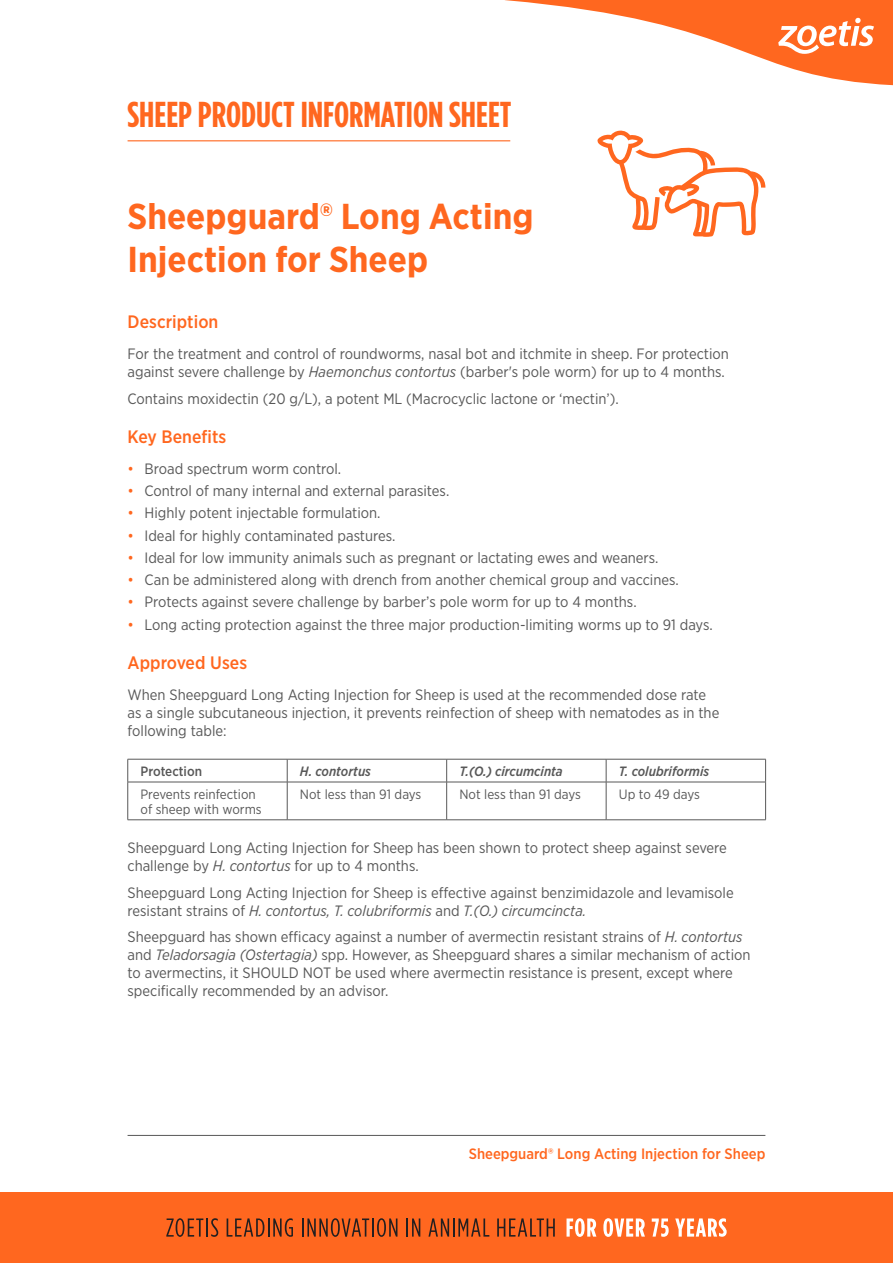
<style>
.page{position:relative;width:893px;height:1263px;background:#fff}
.page>*{position:absolute;margin:0;border:0;box-sizing:border-box;transform-origin:0 0}
.t1{font:700 36px/43.2px "Gotham Narrow";color:#ff671f}
.t2{font:700 36px "Gotham Condensed";color:#ff671f}
.t3{font:500 18px "Gotham Narrow";color:#ff671f}
.t4{font:15px/18px "Gotham Narrow";color:#585858}
.t5{font:500 15px "Gotham Narrow";color:#ff671f}
.t6{font:13.5px/15px "Gotham Narrow";color:#585858}
.t7{font:italic 500 13.5px "Gotham Narrow";color:#585858}
.t8{font:500 13.5px "Gotham Narrow";color:#585858}
.s1{font-style:italic}
.s2{color:#ff671f}
</style>
<div class="page">
<div style="left:0;top:1192px;width:893px;height:71px;background:#ff671f"></div>
<svg style="left:166px;top:1218px;width:52px;height:19px"></svg>
<svg style="left:227px;top:1218px;width:66px;height:19px"></svg>
<svg style="left:302px;top:1218px;width:95px;height:19px"></svg>
<svg style="left:406px;top:1218px;width:14px;height:18px"></svg>
<svg style="left:428px;top:1218px;width:61px;height:18px"></svg>
<svg style="left:497px;top:1218px;width:58px;height:18px"></svg>
<svg style="left:566px;top:1218px;width:30px;height:19px"></svg>
<svg style="left:603px;top:1218px;width:42px;height:19px"></svg>
<svg style="left:652px;top:1218px;width:17px;height:19px"></svg>
<svg style="left:675px;top:1218px;width:52px;height:19px"></svg>
<svg style="left:505px;top:0;width:388px;height:85px"></svg>
<hr style="left:128px;top:759px;width:159px;height:1px;background:#585858">
<svg style="left:127px;top:759px;width:1px;height:23px"></svg>
<hr style="left:287px;top:759px;width:160px;height:1px;background:#585858">
<svg style="left:287px;top:759px;width:1px;height:23px"></svg>
<hr style="left:447px;top:759px;width:159px;height:1px;background:#585858">
<svg style="left:446px;top:759px;width:1px;height:23px"></svg>
<hr style="left:606px;top:759px;width:160px;height:1px;background:#585858">
<svg style="left:606px;top:759px;width:1px;height:23px"></svg>
<svg style="left:765px;top:759px;width:1px;height:23px"></svg>
<hr style="left:128px;top:782px;width:159px;height:1px;background:#585858">
<hr style="left:127px;top:782px;width:1px;height:38px;background:#585858">
<hr style="left:287px;top:782px;width:160px;height:1px;background:#585858">
<hr style="left:287px;top:782px;width:1px;height:38px;background:#585858">
<hr style="left:447px;top:782px;width:159px;height:1px;background:#585858">
<hr style="left:446px;top:782px;width:1px;height:38px;background:#585858">
<hr style="left:606px;top:782px;width:160px;height:1px;background:#585858">
<hr style="left:606px;top:782px;width:1px;height:38px;background:#585858">
<hr style="left:765px;top:782px;width:1px;height:38px;background:#585858">
<hr style="left:128px;top:819px;width:159px;height:1px;background:#585858">
<hr style="left:287px;top:819px;width:160px;height:1px;background:#585858">
<hr style="left:447px;top:819px;width:159px;height:1px;background:#585858">
<hr style="left:606px;top:819px;width:160px;height:1px;background:#585858">
<hr style="left:128px;top:1135px;width:637px;height:1px;background:#585858">
<svg style="left:597px;top:130px;width:168px;height:107px"></svg>
<hr style="left:128px;top:140px;width:382px;height:1px;background:#ff671f">
<p class="t2" style="left:128px;top:93px;width:385px">SHEEP PRODUCT INFORMATION SHEET</p>
<p class="t1" style="left:128px;top:194px;width:407px">Sheepguard® Long Acting<br>Injection for Sheep</p>
<p class="t3" style="left:128px;top:311px;width:92px">Description</p>
<p class="t4" style="left:128px;top:345px;width:603px">For the treatment and control of roundworms, nasal bot and itchmite in sheep. For protection against severe challenge by <span class="s1">Haemonchus contortus</span> (barber's pole worm) for up to 4 months.</p>
<p class="t4" style="left:128px;top:389px;width:493px">Contains moxidectin (20 g/L), a potent ML (Macrocyclic lactone or ‘mectin’).</p>
<p class="t3" style="left:128px;top:425px;width:100px">Key Benefits</p>
<p class="t4" style="left:128px;top:459px;width:215px"><span class="s2">•</span> Broad spectrum worm control.</p>
<p class="t4" style="left:128px;top:482px;width:323px"><span class="s2">•</span> Control of many internal and external parasites.</p>
<p class="t4" style="left:128px;top:504px;width:255px"><span class="s2">•</span> Highly potent injectable formulation.</p>
<p class="t4" style="left:128px;top:526px;width:270px"><span class="s2">•</span> Ideal for highly contaminated pastures.</p>
<p class="t4" style="left:128px;top:548px;width:532px"><span class="s2">•</span> Ideal for low immunity animals such as pregnant or lactating ewes and weaners.</p>
<p class="t4" style="left:128px;top:571px;width:553px"><span class="s2">•</span> Can be administered along with drench from another chemical group and vaccines.</p>
<p class="t4" style="left:128px;top:593px;width:511px"><span class="s2">•</span> Protects against severe challenge by barber’s pole worm for up to 4 months.</p>
<p class="t4" style="left:128px;top:615px;width:587px"><span class="s2">•</span> Long acting protection against the three major production-limiting worms up to 91 days.</p>
<p class="t3" style="left:128px;top:651px;width:121px">Approved Uses</p>
<p class="t4" style="left:128px;top:685px;width:593px">When Sheepguard Long Acting Injection for Sheep is used at the recommended dose rate as a single subcutaneous injection, it prevents reinfection of sheep with nematodes as in the following table:</p>
<p class="t8" style="left:141px;top:763px;width:63px">Protection</p>
<p class="t7" style="left:300px;top:763px;width:73px">H. contortus</p>
<p class="t7" style="left:459px;top:763px;width:105px">T.(O.) circumcinta</p>
<p class="t7" style="left:619px;top:763px;width:92px">T. colubriformis</p>
<p class="t6" style="left:141px;top:786px;width:123px">Prevents reinfection of sheep with worms</p>
<p class="t6" style="left:300px;top:786px;width:123px">Not less than 91 days</p>
<p class="t6" style="left:459px;top:786px;width:123px">Not less than 91 days</p>
<p class="t6" style="left:619px;top:786px;width:83px">Up to 49 days</p>
<p class="t4" style="left:128px;top:839px;width:601px">Sheepguard Long Acting Injection for Sheep has been shown to protect sheep against severe challenge by <span class="s1">H. contortus</span> for up to 4 months.</p>
<p class="t4" style="left:128px;top:883px;width:608px">Sheepguard Long Acting Injection for Sheep is effective against benzimidazole and levamisole resistant strains of <span class="s1">H. contortus, T. colubriformis</span> and <span class="s1">T.(O.) circumcincta.</span></p>
<p class="t4" style="left:128px;top:928px;width:625px">Sheepguard has shown efficacy against a number of avermectin resistant strains of <span class="s1">H. contortus </span>and <span class="s1">Teladorsagia (Ostertagia)</span> spp. However, as Sheepguard shares a similar mechanism of action to avermectins, it SHOULD NOT be used where avermectin resistance is present, except where specifically recommended by an advisor.</p>
<p class="t5" style="left:469px;top:1145px;width:298px">Sheepguard® Long Acting Injection for Sheep</p>
</div>
